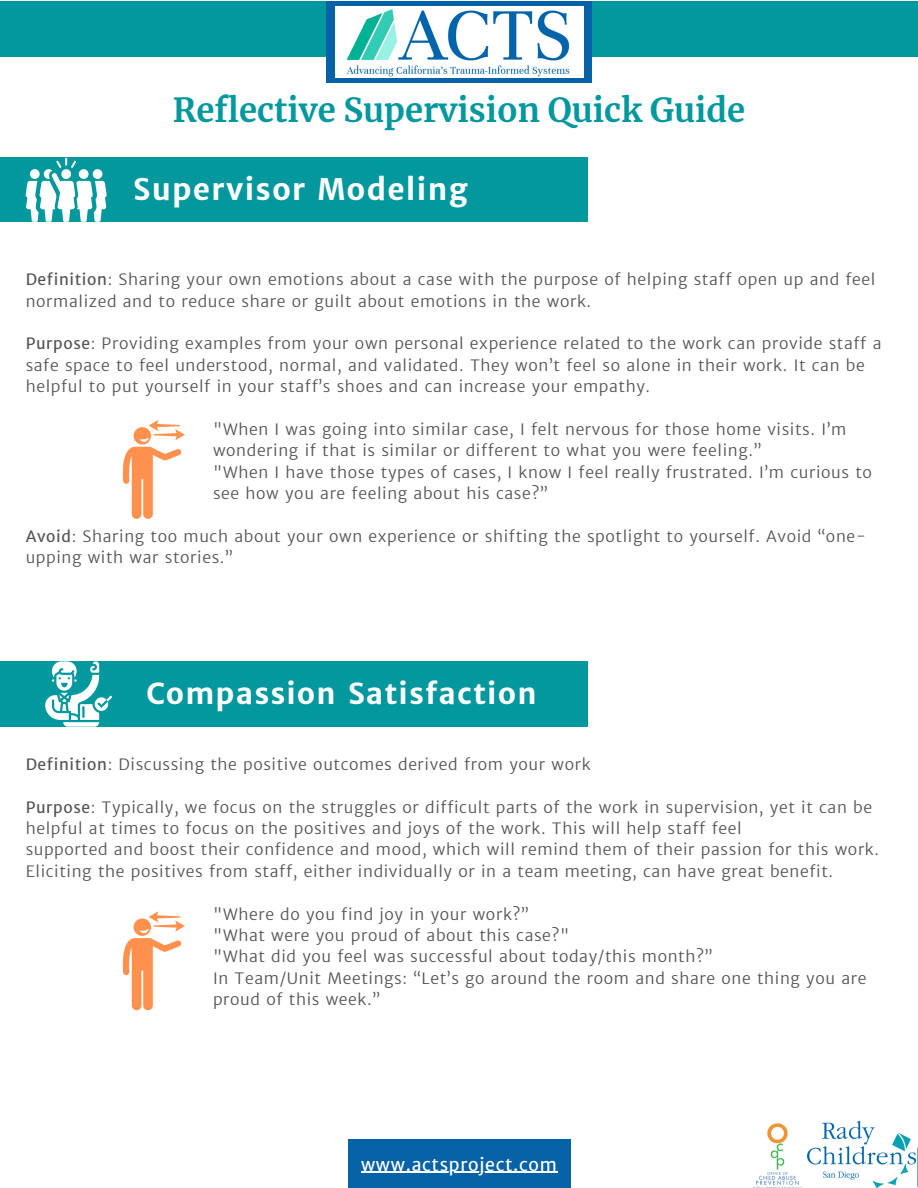
<style>
.page{position:relative;width:918px;height:1188px;background:#fff}
.page>*{position:absolute;margin:0;border:0;box-sizing:border-box;transform-origin:0 0}
.t1{font:700 32.85px "Merriweather";color:#03989e}
.t2{font:700 29.85px "Merriweather Sans";letter-spacing:.04em;color:#fff}
.t3{font:700 29.1px "Merriweather Sans";letter-spacing:.04em;color:#fff}
.t4{font:24px "Playfair Display";letter-spacing:.04em;color:#fff}
.t5{font:17.85px "Merriweather Sans";letter-spacing:.04em;color:#fff}
.t6{font:300 15.75px/21.3px "Merriweather Sans";letter-spacing:.04em;color:#545454}
.s1{font-weight:400}
</style>
<div class="page">
<div style="left:0;top:158px;width:587px;height:64px;background:#03989e"></div>
<div style="left:0;top:661px;width:587px;height:66px;background:#03989e"></div>
<svg style="left:122px;top:420px;width:63px;height:99px"></svg>
<svg style="left:122px;top:911px;width:63px;height:99px"></svg>
<svg style="left:26px;top:158px;width:81px;height:64px"></svg>
<svg style="left:45px;top:661px;width:67px;height:66px"></svg>
<div style="left:0;top:2px;width:918px;height:55px;background:#03989e"></div>
<div style="left:326px;top:2px;width:266px;height:81px;background:#0662a6"></div>
<img style="left:335px;top:7px;width:248px;height:71px">
<div style="left:348px;top:1139px;width:222px;height:49px;background:#0662a6"></div>
<img style="left:807px;top:1120px;width:111px;height:68px">
<hr style="left:361px;top:1172px;width:197px;height:1px;background:#fff">
<img style="left:753px;top:1123px;width:49px;height:65px">
<p class="t1" style="left:173px;top:90px;width:574px">Reflective Supervision Quick Guide</p>
<p class="t2" style="left:133px;top:171px;width:336px">Supervisor Modeling</p>
<p class="t6" style="left:26px;top:269px;width:851px"><span class="s1">Definition</span>: Sharing your own emotions about a case with the purpose of helping staff open up and feel normalized and to reduce share or guilt about emotions in the work.</p>
<p class="t6" style="left:26px;top:333px;width:857px"><span class="s1">Purpose</span>: Providing examples from your own personal experience related to the work can provide staff a safe space to feel understood, normal, and validated. They won’t feel so alone in their work. It can be helpful to put yourself in your staff’s shoes and can increase your empathy.</p>
<p class="t6" style="left:213px;top:419px;width:635px">"When I was going into similar case, I felt nervous for those home visits. I’m wondering if that is similar or different to what you were feeling.”</p>
<p class="t6" style="left:213px;top:461px;width:660px">"When I have those types of cases, I know I feel really frustrated. I’m curious to see how you are feeling about his case?”</p>
<p class="t6" style="left:26px;top:526px;width:842px"><span class="s1">Avoid</span>: Sharing too much about your own experience or shifting the spotlight to yourself. Avoid “one&shy;upping with war stories.”</p>
<p class="t3" style="left:146px;top:676px;width:392px">Compassion Satisfaction</p>
<p class="t6" style="left:26px;top:754px;width:567px"><span class="s1">Definition</span>: Discussing the positive outcomes derived from your work</p>
<p class="t6" style="left:26px;top:796px;width:848px"><span class="s1">Purpose</span>: Typically, we focus on the struggles or difficult parts of the work in supervision, yet it can be helpful at times to focus on the positives and joys of the work. This will help staff feel</p>
<p class="t6" style="left:26px;top:839px;width:855px">supported and boost their confidence and mood, which will remind them of their passion for this work.<br>Eliciting the positives from staff, either individually or in a team meeting, can have great benefit.</p>
<p class="t6" style="left:213px;top:903px;width:317px">"Where do you find joy in your work?”</p>
<p class="t6" style="left:213px;top:925px;width:358px">"What were you proud of about this case?"</p>
<p class="t6" style="left:213px;top:946px;width:501px">"What did you feel was successful about today/this month?”</p>
<p class="t6" style="left:213px;top:967px;width:655px">In Team/Unit Meetings: “Let’s go around the room and share one thing you are proud of this week.”</p>
<p class="t5" style="left:361px;top:1153px;width:197px">www.actsproject.com</p>
<p class="t4" style="left:330px;top:1151px;width:252px">www.actsproject.com</p>
</div>
